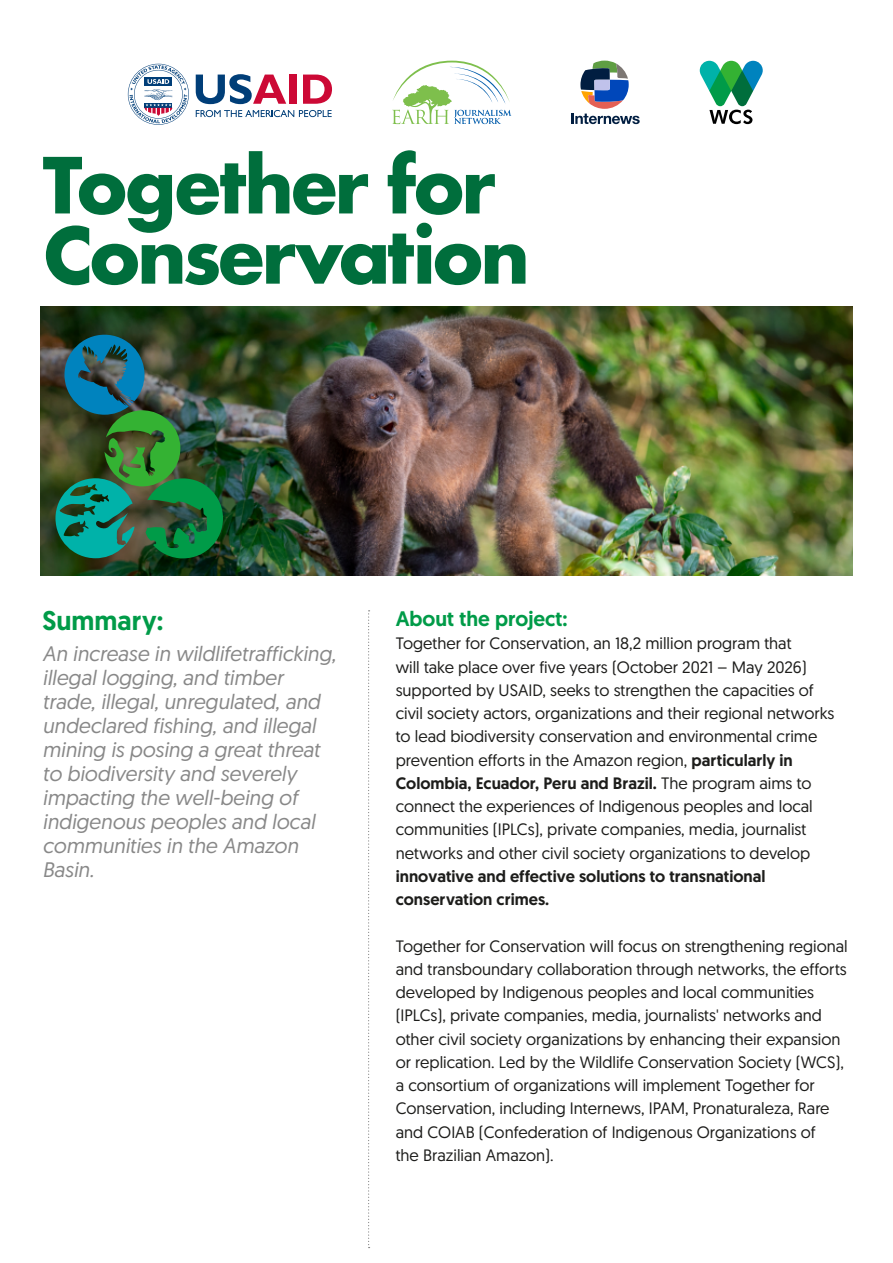
<style>
.page{position:relative;width:893px;height:1263px;background:#fff}
.page>*{position:absolute;margin:0;border:0;box-sizing:border-box;transform-origin:0 0}
.t1{font:700 75px/70.2px "Futura";letter-spacing:-.055em;color:#006e3c}
.t2{font:500 27px "Geomanist";color:#009b48}
.t3{font:italic 21px/24px "Geomanist";color:#888}
.t4{font:500 21px "Geomanist";color:#009b48}
.t5{font:16.5px/23.2px "Geomanist";color:#1d1d1b}
.t6{font:500 16.5px/23.2px "Geomanist";color:#1d1d1b}
.s1{font-weight:500}
</style>
<div class="page">
<img style="left:345px;top:307px;width:508px;height:269px">
<img style="left:40px;top:307px;width:305px;height:269px">
<svg style="left:368px;top:610px;width:2px;height:638px"></svg>
<img style="left:55px;top:335px;width:168px;height:223px">
<svg style="left:571px;top:61px;width:69px;height:63px"></svg>
<svg style="left:700px;top:61px;width:63px;height:63px"></svg>
<svg style="left:392px;top:61px;width:119px;height:63px"></svg>
<svg style="left:196px;top:110px;width:136px;height:7px"></svg>
<svg style="left:196px;top:74px;width:90px;height:30px"></svg>
<div style="left:289px;top:75px;width:8px;height:29px;background:#cc0935"></div>
<svg style="left:303px;top:75px;width:29px;height:29px"></svg>
<svg style="left:128px;top:64px;width:61px;height:61px"></svg>
<h1 class="t1" style="left:43px;top:150px;width:489px">Together for<br>Conservation</h1>
<h2 class="t2" style="left:43px;top:603px;width:122px">Summary:</h2>
<p class="t3" style="left:43px;top:641px;width:295px">An increase in wildlifetrafficking, illegal logging, and timber trade, illegal, unregulated, and undeclared fishing, and illegal mining is posing a great threat to biodiversity and severely impacting the well-being of indigenous peoples and local communities in the Amazon<br>Basin.</p>
<p class="t4" style="left:396px;top:605px;width:173px">About the project:</p>
<p class="t5" style="left:396px;top:631px;width:440px">Together for Conservation, an 18,2 million program that<br>will take place over five years (October 2021 – May 2026) supported by USAID, seeks to strengthen the capacities of civil society actors, organizations and their regional networks to lead biodiversity conservation and environmental crime prevention efforts in the Amazon region, <span class="s1">particularly in Colombia, Ecuador, Peru and Brazil.</span> The program aims to connect the experiences of Indigenous peoples and local communities (IPLCs), private companies, media, journalist networks and other civil society organizations to develop</p>
<p class="t6" style="left:396px;top:864px;width:371px">innovative and effective solutions to transnational conservation crimes.</p>
<p class="t5" style="left:396px;top:934px;width:454px">Together for Conservation will focus on strengthening regional and transboundary collaboration through networks, the efforts developed by Indigenous peoples and local communities (IPLCs), private companies, media, journalists' networks and other civil society organizations by enhancing their expansion or replication. Led by the Wildlife Conservation Society (WCS), a consortium of organizations will implement Together for Conservation, including Internews, IPAM, Pronaturaleza, Rare and COIAB (Confederation of Indigenous Organizations of<br>the Brazilian Amazon).</p>
</div>
